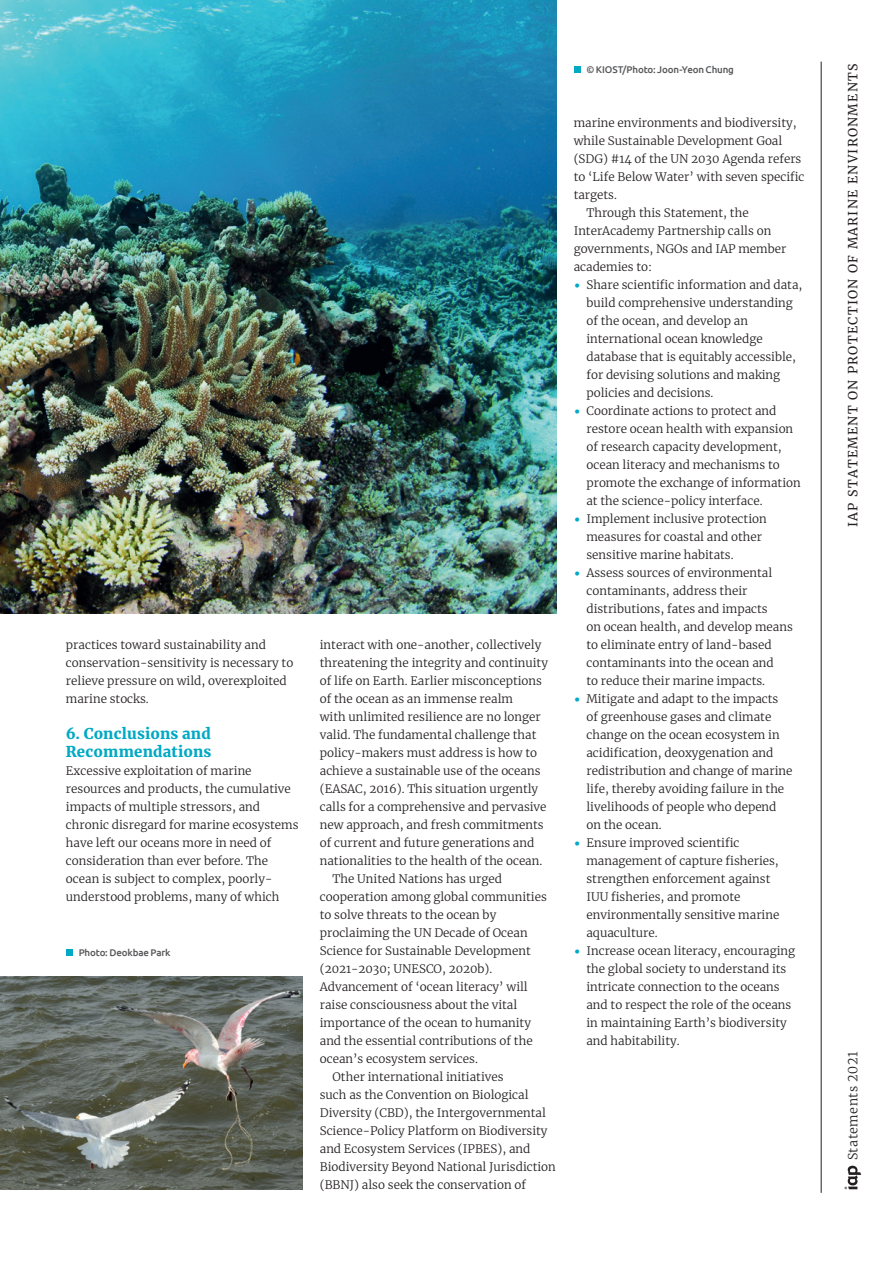
<style>
.page{position:relative;width:885px;height:1263px;background:#fff}
.page>*{position:absolute;margin:0;border:0;box-sizing:border-box;transform-origin:0 0}
.t1{font:900 15px/18px "Merriweather";letter-spacing:.01em;color:#01a9c4}
.t2{font:12.6px "Merriweather";letter-spacing:.1em;color:#231f20}
.t3{font:300 12.6px "Merriweather";letter-spacing:.04em;color:#231f20}
.t4{font:300 11.7px/18px "Merriweather";color:#231f20}
.t5{font:500 9.75px "Ubuntu";letter-spacing:-.015em;color:#57585a}
.s1{font-weight:900;font-size:16.35px;color:#01a9c4}
</style>
<div class="page">
<svg style="left:844px;top:1166px;width:17px;height:23px"></svg>
<hr style="left:820px;top:62px;width:1px;height:1131px;background:#231f20">
<img style="left:0;top:0;width:556px;height:613px">
<div style="left:573px;top:66px;width:7px;height:7px;background:#01a9c4"></div>
<div style="left:66px;top:949px;width:7px;height:6px;background:#01a9c4"></div>
<img style="left:0;top:977px;width:303px;height:212px">
<p class="t4" style="left:66px;top:636px;width:229px">practices toward sustainability and conservation-sensitivity is necessary to relieve pressure on wild, overexploited marine stocks.</p>
<p class="t1" style="left:66px;top:724px;width:147px">6. Conclusions and<br>Recommendations</p>
<p class="t4" style="left:66px;top:762px;width:234px">Excessive exploitation of marine resources and products, the cumulative impacts of multiple stressors, and chronic disregard for marine ecosystems have left our oceans more in need of consideration than ever before. The ocean is subject to complex, poorly&shy;understood problems, many of which</p>
<p class="t5" style="left:79px;top:946px;width:93px">Photo: Deokbae Park</p>
<p class="t4" style="left:320px;top:636px;width:223px">interact with one-another, collectively</p>
<p class="t4" style="left:320px;top:654px;width:230px">threatening the integrity and continuity</p>
<p class="t4" style="left:320px;top:672px;width:224px">of life on Earth. Earlier misconceptions</p>
<p class="t4" style="left:320px;top:689px;width:195px">of the ocean as an immense realm</p>
<p class="t4" style="left:320px;top:707px;width:222px">with unlimited resilience are no longer</p>
<p class="t4" style="left:320px;top:725px;width:218px">valid. The fundamental challenge that</p>
<p class="t4" style="left:320px;top:743px;width:219px">policy-makers must address is how to</p>
<p class="t4" style="left:320px;top:761px;width:222px">achieve a sustainable use of the oceans</p>
<p class="t4" style="left:320px;top:779px;width:220px">(EASAC, 2016). This situation urgently</p>
<p class="t4" style="left:320px;top:797px;width:228px">calls for a comprehensive and pervasive</p>
<p class="t4" style="left:320px;top:815px;width:225px">new approach, and fresh commitments</p>
<p class="t4" style="left:320px;top:833px;width:216px">of current and future generations and</p>
<p class="t4" style="left:320px;top:851px;width:224px">nationalities to the health of the ocean.</p>
<p class="t4" style="left:332px;top:869px;width:171px">The United Nations has urged</p>
<p class="t4" style="left:320px;top:887px;width:228px">cooperation among global communities</p>
<p class="t4" style="left:320px;top:905px;width:178px">to solve threats to the ocean by</p>
<p class="t4" style="left:320px;top:923px;width:209px">proclaiming the UN Decade of Ocean</p>
<p class="t4" style="left:320px;top:941px;width:212px">Science for Sustainable Development</p>
<p class="t4" style="left:320px;top:959px;width:174px">(2021-2030; UNESCO, 2020b).</p>
<p class="t4" style="left:320px;top:977px;width:209px">Advancement of ‘ocean literacy’ will</p>
<p class="t4" style="left:320px;top:995px;width:199px">raise consciousness about the vital</p>
<p class="t4" style="left:320px;top:1013px;width:213px">importance of the ocean to humanity</p>
<p class="t4" style="left:320px;top:1032px;width:214px">and the essential contributions of the</p>
<p class="t4" style="left:320px;top:1050px;width:160px">ocean’s ecosystem services.</p>
<p class="t4" style="left:332px;top:1068px;width:172px">Other international initiatives</p>
<p class="t4" style="left:320px;top:1086px;width:210px">such as the Convention on Biological</p>
<p class="t4" style="left:320px;top:1104px;width:228px">Diversity (CBD), the Intergovernmental</p>
<p class="t4" style="left:320px;top:1122px;width:229px">Science-Policy Platform on Biodiversity</p>
<p class="t4" style="left:320px;top:1140px;width:212px">and Ecosystem Services (IPBES), and</p>
<p class="t4" style="left:320px;top:1158px;width:237px">Biodiversity Beyond National Jurisdiction</p>
<p class="t4" style="left:320px;top:1176px;width:208px">(BBNJ) also seek the conservation of</p>
<p class="t5" style="left:586px;top:64px;width:149px">© KIOST/Photo: Joon-Yeon Chung</p>
<p class="t4" style="left:573px;top:114px;width:224px">marine environments and biodiversity,</p>
<p class="t4" style="left:573px;top:132px;width:210px">while Sustainable Development Goal</p>
<p class="t4" style="left:573px;top:149px;width:229px">(SDG) #14 of the UN 2030 Agenda refers</p>
<p class="t4" style="left:573px;top:167px;width:232px">to ‘Life Below Water’ with seven specific</p>
<p class="t4" style="left:573px;top:185px;width:45px">targets.</p>
<p class="t4" style="left:586px;top:203px;width:164px">Through this Statement, the</p>
<p class="t4" style="left:573px;top:221px;width:199px">InterAcademy Partnership calls on</p>
<p class="t4" style="left:573px;top:239px;width:214px">governments, NGOs and IAP member</p>
<p class="t4" style="left:573px;top:257px;width:80px">academies to:</p>
<p class="t4" style="left:586px;top:276px;width:217px;text-indent:-13px"><span class="s1">•</span> Share scientific information and data, build comprehensive understanding of the ocean, and develop an international ocean knowledge database that is equitably accessible, for devising solutions and making policies and decisions.</p>
<p class="t4" style="left:586px;top:402px;width:216px;text-indent:-13px"><span class="s1">•</span> Coordinate actions to protect and restore ocean health with expansion of research capacity development, ocean literacy and mechanisms to promote the exchange of information at the science-policy interface.</p>
<p class="t4" style="left:586px;top:510px;width:182px;text-indent:-13px"><span class="s1">•</span> Implement inclusive protection measures for coastal and other sensitive marine habitats.</p>
<p class="t4" style="left:586px;top:564px;width:208px;text-indent:-13px"><span class="s1">•</span> Assess sources of environmental contaminants, address their distributions, fates and impacts<br>on ocean health, and develop means to eliminate entry of land-based contaminants into the ocean and<br>to reduce their marine impacts.</p>
<p class="t4" style="left:586px;top:690px;width:207px;text-indent:-13px"><span class="s1">•</span> Mitigate and adapt to the impacts of greenhouse gases and climate change on the ocean ecosystem in acidification, deoxygenation and redistribution and change of marine life, thereby avoiding failure in the livelihoods of people who depend on the ocean.</p>
<p class="t4" style="left:586px;top:834px;width:194px;text-indent:-13px"><span class="s1">•</span> Ensure improved scientific management of capture fisheries, strengthen enforcement against<br>IUU fisheries, and promote environmentally sensitive marine aquaculture.</p>
<p class="t4" style="left:586px;top:942px;width:210px;text-indent:-13px"><span class="s1">•</span> Increase ocean literacy, encouraging the global society to understand its intricate connection to the oceans and to respect the role of the oceans in maintaining Earth’s biodiversity and habitability.</p>
<p class="t2" style="left:844px;top:527px;width:465px;rotate:-90deg">IAP STATEMENT ON PROTECTION OF MARINE ENVIRONMENTS</p>
<p class="t3" style="left:844px;top:1160px;width:110px;rotate:-90deg">Statements 2021</p>
</div>
